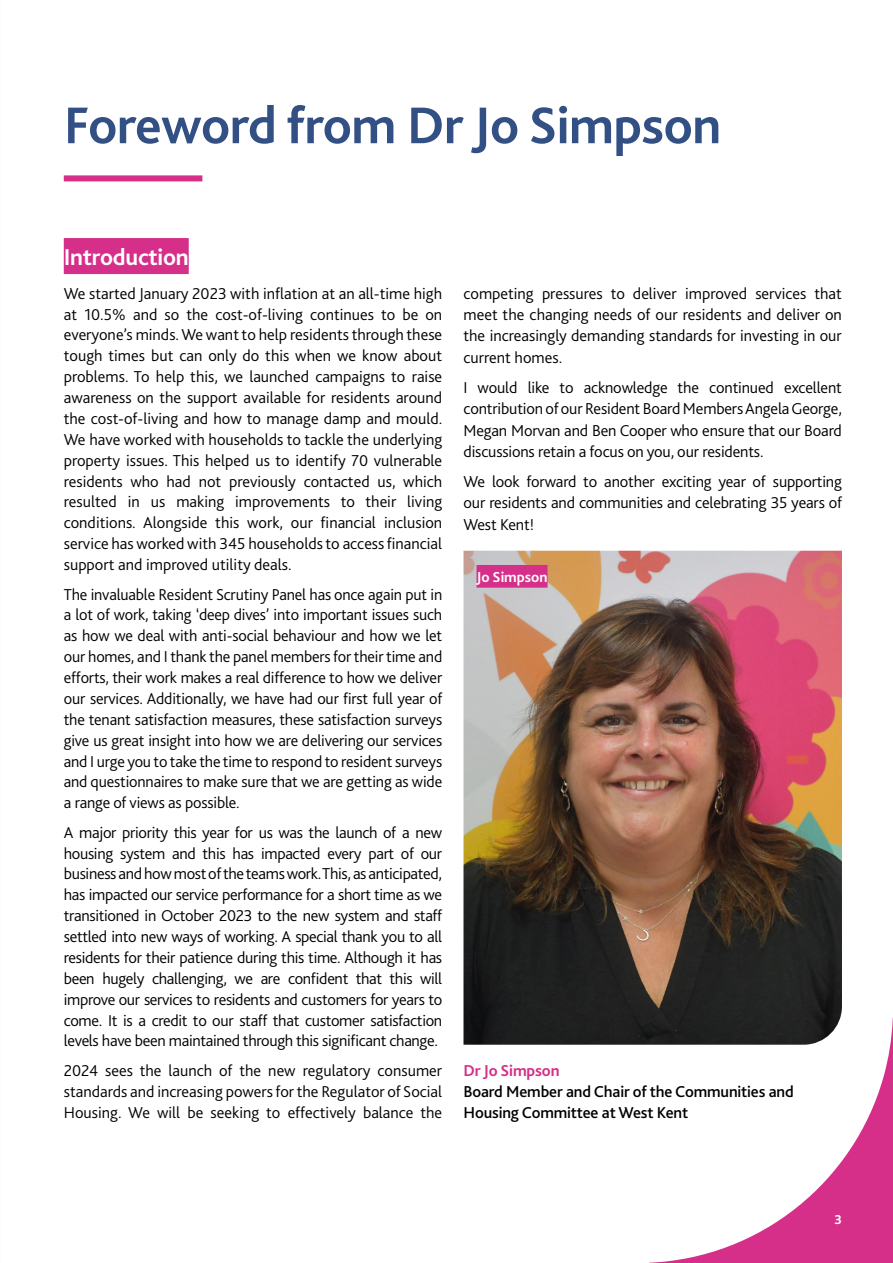
<style>
.page{position:relative;width:893px;height:1263px;background:#fff}
.page>*{position:absolute;margin:0;border:0;box-sizing:border-box;transform-origin:0 0}
.t1{font:700 54px "Bliss 2";letter-spacing:-.01em;color:#325084}
.t2{font:700 24px "Bliss 2";letter-spacing:-.01em;color:#fff}
.t3{font:300 16.5px/20.9px "Bliss 2";letter-spacing:-.01em;color:#000;text-align:justify}
.t4{font:500 16.5px/21.5px "Bliss 2";letter-spacing:-.01em;color:#000}
.t5{font:700 16.5px "Bliss 2";letter-spacing:-.01em;color:#d52f89}
.t6{font:700 15.15px "Bliss 2";color:#fff}
.t7{font:700 13.5px "Bliss 2";color:#fff}
</style>
<div class="page">
<svg style="left:649px;top:1017px;width:244px;height:246px"></svg>
<div style="left:64px;top:175px;width:138px;height:6px;background:#d52f89"></div>
<div style="left:64px;top:238px;width:125px;height:36px;background:#d52f89"></div>
<img style="left:463px;top:551px;width:379px;height:494px">
<div style="left:477px;top:565px;width:70px;height:23px;background:#d52f89"></div>
<h1 class="t1" style="left:64px;top:92px;width:659px">Foreword from Dr Jo Simpson</h1>
<h2 class="t2" style="left:64px;top:242px;width:126px">Introduction</h2>
<p class="t3" style="left:64px;top:282px;width:380px">We started January 2023 with inflation at an all-time high at 10.5% and so the cost-of-living continues to be on everyone’s minds. We want to help residents through these tough times but can only do this when we know about problems. To help this, we launched campaigns to raise awareness on the support available for residents around the cost-of-living and how to manage damp and mould.<br>We have worked with households to tackle the underlying property issues. This helped us to identify 70 vulnerable residents who had not previously contacted us, which resulted in us making improvements to their living conditions. Alongside this work, our financial inclusion service has worked with 345 households to access financial support and improved utility deals.</p>
<p class="t3" style="left:64px;top:583px;width:380px">The invaluable Resident Scrutiny Panel has once again put in a lot of work, taking ‘deep dives’ into important issues such as how we deal with anti-social behaviour and how we let our homes, and I thank the panel members for their time and efforts, their work makes a real difference to how we deliver our services. Additionally, we have had our first full year of the tenant satisfaction measures, these satisfaction surveys give us great insight into how we are delivering our services and I urge you to take the time to respond to resident surveys and questionnaires to make sure that we are getting as wide a range of views as possible.</p>
<p class="t3" style="left:64px;top:821px;width:380px">A major priority this year for us was the launch of a new housing system and this has impacted every part of our business and how most of the teams work. This, as anticipated, has impacted our service performance for a short time as we transitioned in October 2023 to the new system and staff settled into new ways of working. A special thank you to all residents for their patience during this time. Although it has been hugely challenging, we are confident that this will improve our services to residents and customers for years to come. It is a credit to our staff that customer satisfaction levels have been maintained through this significant change.</p>
<p class="t3" style="left:64px;top:1059px;width:380px">2024 sees the launch of the new regulatory consumer standards and increasing powers for the Regulator of Social Housing. We will be seeking to effectively balance the</p>
<p class="t3" style="left:463px;top:282px;width:380px;line-height:21.5px">competing pressures to deliver improved services that meet the changing needs of our residents and deliver on the increasingly demanding standards for investing in our current homes.</p>
<p class="t3" style="left:463px;top:376px;width:380px;line-height:21.5px">I would like to acknowledge the continued excellent contribution of our Resident Board Members Angela George, Megan Morvan and Ben Cooper who ensure that our Board discussions retain a focus on you, our residents.</p>
<p class="t3" style="left:463px;top:470px;width:380px;line-height:21.5px">We look forward to another exciting year of supporting our residents and communities and celebrating 35 years of West Kent!</p>
<p class="t6" style="left:477px;top:567px;width:72px">Jo Simpson</p>
<p class="t5" style="left:463px;top:1060px;width:98px">Dr Jo Simpson</p>
<p class="t4" style="left:463px;top:1080px;width:332px">Board Member and Chair of the Communities and<br>Housing Committee at West Kent</p>
<p class="t7" style="left:834px;top:1211px;width:9px">3</p>
</div>
